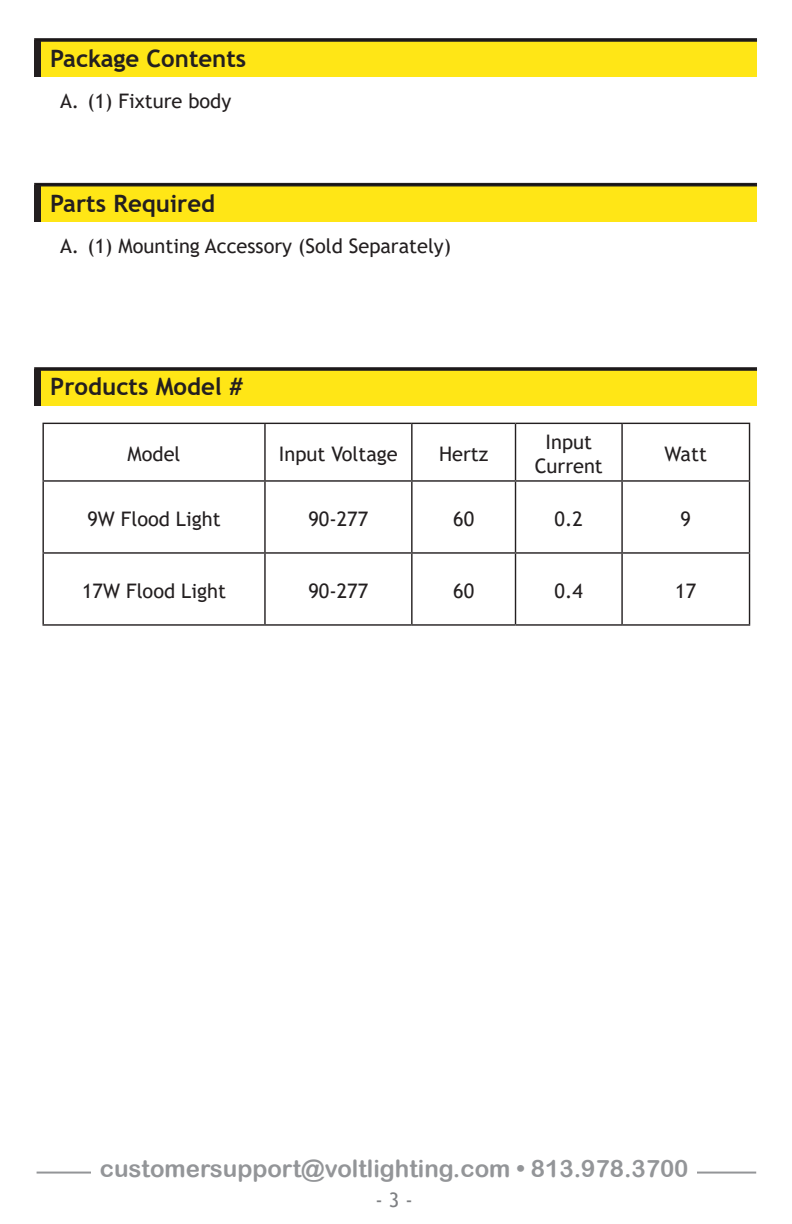
<style>
.page{position:relative;width:792px;height:1224px;background:#fff}
.page>*{position:absolute;margin:0;border:0;box-sizing:border-box;transform-origin:0 0}
.spec_bullets{font:24px "Arial Rounded MT Bold";color:#939598}
.Heading_Text{font:700 24px "Trebuchet MS";color:#231f20}
.t1{font:20px/24px "Trebuchet MS";color:#231f20;text-align:center}
.t2{font:20px "Trebuchet MS";color:#7e8083}
</style>
<div class="page">
<div style="left:38px;top:40px;width:719px;height:37px;background:#ffe616"></div>
<div style="left:38px;top:185px;width:719px;height:37px;background:#ffe616"></div>
<div style="left:38px;top:369px;width:719px;height:37px;background:#ffe616"></div>
<div style="left:34px;top:40px;width:7px;height:37px;background:#231f20"></div>
<div style="left:34px;top:185px;width:7px;height:37px;background:#231f20"></div>
<div style="left:34px;top:369px;width:7px;height:37px;background:#231f20"></div>
<div style="left:34px;top:38px;width:723px;height:4px;border:2px solid #231f20"></div>
<div style="left:34px;top:183px;width:723px;height:3px;border:2px solid #231f20"></div>
<div style="left:34px;top:367px;width:723px;height:4px;border:2px solid #231f20"></div>
<hr style="left:42px;top:423px;width:223px;height:1px;background:#231f20">
<hr style="left:42px;top:424px;width:2px;height:56px;background:#231f20">
<hr style="left:265px;top:423px;width:147px;height:1px;background:#231f20">
<hr style="left:264px;top:424px;width:2px;height:56px;background:#231f20">
<hr style="left:412px;top:423px;width:104px;height:1px;background:#231f20">
<hr style="left:411px;top:424px;width:2px;height:56px;background:#231f20">
<hr style="left:516px;top:423px;width:106px;height:1px;background:#231f20">
<hr style="left:515px;top:424px;width:1px;height:56px;background:#231f20">
<hr style="left:622px;top:423px;width:128px;height:1px;background:#231f20">
<hr style="left:621px;top:424px;width:2px;height:56px;background:#231f20">
<hr style="left:749px;top:424px;width:1px;height:56px;background:#231f20">
<hr style="left:42px;top:480px;width:223px;height:2px;background:#231f20">
<hr style="left:42px;top:482px;width:2px;height:70px;background:#231f20">
<hr style="left:265px;top:480px;width:147px;height:2px;background:#231f20">
<hr style="left:264px;top:482px;width:2px;height:70px;background:#231f20">
<hr style="left:412px;top:480px;width:104px;height:2px;background:#231f20">
<hr style="left:411px;top:482px;width:2px;height:70px;background:#231f20">
<hr style="left:516px;top:480px;width:106px;height:2px;background:#231f20">
<hr style="left:515px;top:482px;width:1px;height:70px;background:#231f20">
<hr style="left:622px;top:480px;width:128px;height:2px;background:#231f20">
<hr style="left:621px;top:482px;width:2px;height:70px;background:#231f20">
<hr style="left:749px;top:482px;width:1px;height:70px;background:#231f20">
<hr style="left:42px;top:552px;width:223px;height:2px;background:#231f20">
<hr style="left:42px;top:554px;width:2px;height:70px;background:#231f20">
<hr style="left:265px;top:552px;width:147px;height:2px;background:#231f20">
<hr style="left:264px;top:554px;width:2px;height:70px;background:#231f20">
<hr style="left:412px;top:552px;width:104px;height:2px;background:#231f20">
<hr style="left:411px;top:554px;width:2px;height:70px;background:#231f20">
<hr style="left:516px;top:552px;width:106px;height:2px;background:#231f20">
<hr style="left:515px;top:554px;width:1px;height:70px;background:#231f20">
<hr style="left:622px;top:552px;width:128px;height:2px;background:#231f20">
<hr style="left:621px;top:554px;width:2px;height:70px;background:#231f20">
<hr style="left:749px;top:554px;width:1px;height:70px;background:#231f20">
<hr style="left:42px;top:624px;width:223px;height:2px;background:#231f20">
<hr style="left:265px;top:624px;width:147px;height:2px;background:#231f20">
<hr style="left:412px;top:624px;width:104px;height:2px;background:#231f20">
<hr style="left:516px;top:624px;width:106px;height:2px;background:#231f20">
<hr style="left:622px;top:624px;width:128px;height:2px;background:#231f20">
<hr style="left:37px;top:1172px;width:719px;height:2px;background:#939598">
<div style="left:91px;top:1159px;width:606px;height:51px;background:#fff"></div>
<p class="Heading_Text" style="left:50px;top:44px;width:198px">Package Contents</p>
<p class="t1" style="left:60px;top:89px;width:173px">A. (1) Fixture body</p>
<p class="Heading_Text" style="left:50px;top:189px;width:166px">Parts Required</p>
<p class="t1" style="left:60px;top:234px;width:393px">A. (1) Mounting Accessory (Sold Separately)</p>
<p class="Heading_Text" style="left:50px;top:372px;width:194px">Products Model #</p>
<p class="t1" style="left:128px;top:442px;width:54px">Model</p>
<p class="t1" style="left:279px;top:442px;width:120px">Input Voltage</p>
<p class="t1" style="left:439px;top:442px;width:51px">Hertz</p>
<p class="t1" style="left:535px;top:430px;width:70px">Input<br>Current</p>
<p class="t1" style="left:665px;top:442px;width:44px">Watt</p>
<p class="t1" style="left:87px;top:506px;width:135px">9W Flood Light</p>
<p class="t1" style="left:309px;top:506px;width:61px">90-277</p>
<p class="t1" style="left:453px;top:506px;width:22px">60</p>
<p class="t1" style="left:555px;top:506px;width:30px">0.2</p>
<p class="t1" style="left:681px;top:506px;width:12px">9</p>
<p class="t1" style="left:82px;top:578px;width:145px">17W Flood Light</p>
<p class="t1" style="left:309px;top:578px;width:61px">90-277</p>
<p class="t1" style="left:453px;top:578px;width:22px">60</p>
<p class="t1" style="left:555px;top:578px;width:30px">0.4</p>
<p class="t1" style="left:675px;top:578px;width:22px">17</p>
<p class="spec_bullets" style="left:100px;top:1154px;width:590px">customersupport@voltlighting.com • 813.978.3700</p>
<p class="t2" style="left:376px;top:1187px;width:39px">- 3 -</p>
</div>
